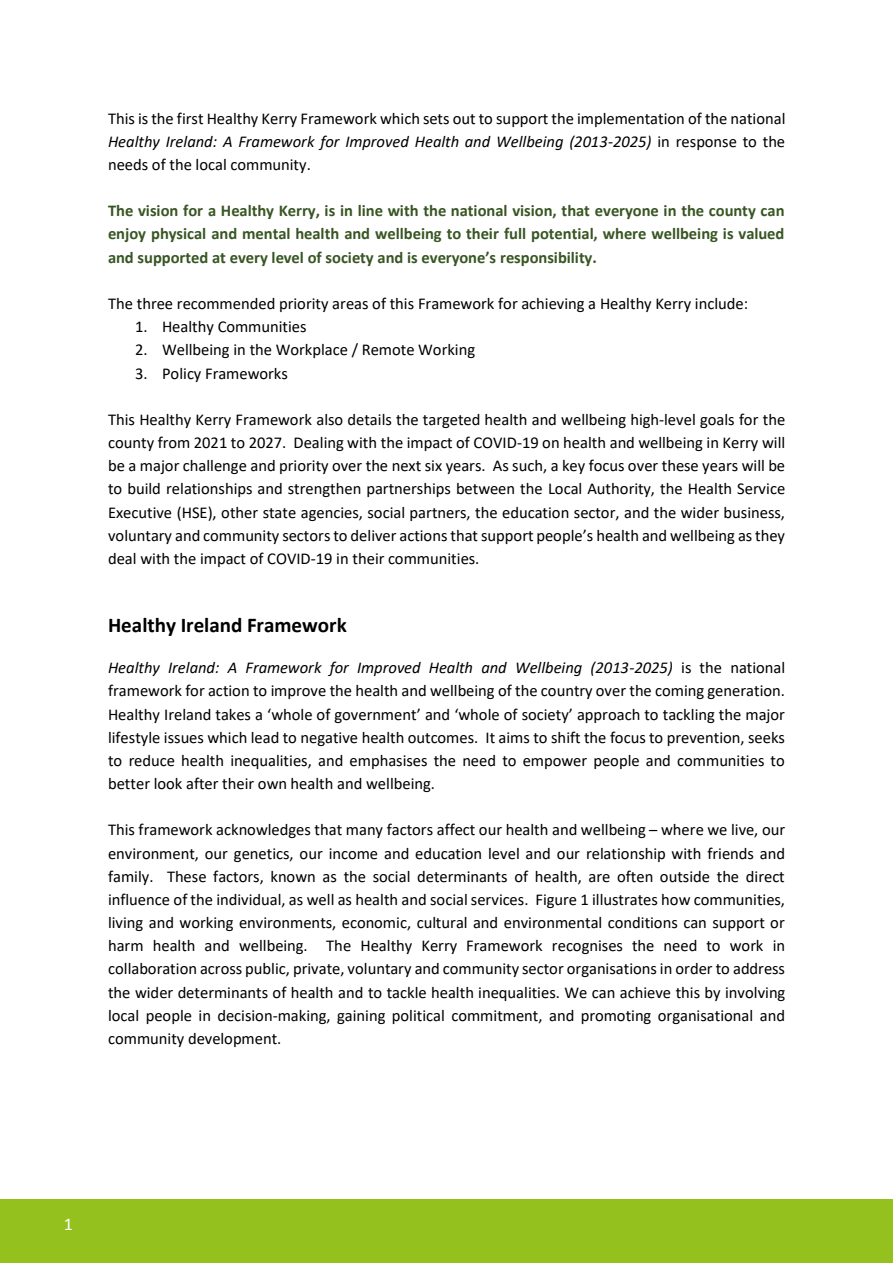
<style>
.page{position:relative;width:893px;height:1263px;background:#fff}
.page>*{position:absolute;margin:0;border:0;box-sizing:border-box;transform-origin:0 0}
.t1{font:700 21px "Calibri";color:#000}
.t2{font:18px "Calibri";color:#fff}
.t3{font:16.5px/23.1px "Calibri";color:#000;text-align:justify}
.t4{font:700 16.5px/23.1px "Calibri";letter-spacing:-.005em;color:#385623;text-align:justify}
.s1{font-style:italic}
</style>
<div class="page">
<div style="left:0;top:1199px;width:893px;height:64px;background:#95c11f"></div>
<p class="t3" style="left:108px;top:106px;width:679px">This is the first Healthy Kerry Framework which sets out to support the implementation of the national <span class="s1">Healthy Ireland: A Framework for Improved Health and Wellbeing (2013-2025)</span> in response to the needs of the local community.</p>
<p class="t4" style="left:108px;top:199px;width:678px">The vision for a Healthy Kerry, is in line with the national vision, that everyone in the county can enjoy physical and mental health and wellbeing to their full potential, where wellbeing is valued and supported at every level of society and is everyone’s responsibility.</p>
<p class="t3" style="left:108px;top:291px;width:642px">The three recommended priority areas of this Framework for achieving a Healthy Kerry include:</p>
<p class="t3" style="left:135px;top:315px;width:173px">1. Healthy Communities</p>
<p class="t3" style="left:135px;top:338px;width:342px">2. Wellbeing in the Workplace / Remote Working</p>
<p class="t3" style="left:135px;top:361px;width:154px">3. Policy Frameworks</p>
<p class="t3" style="left:108px;top:407px;width:679px">This Healthy Kerry Framework also details the targeted health and wellbeing high-level goals for the county from 2021 to 2027. Dealing with the impact of COVID-19 on health and wellbeing in Kerry will be a major challenge and priority over the next six years. As such, a key focus over these years will be to build relationships and strengthen partnerships between the Local Authority, the Health Service Executive (HSE), other state agencies, social partners, the education sector, and the wider business, voluntary and community sectors to deliver actions that support people’s health and wellbeing as they deal with the impact of COVID-19 in their communities.</p>
<p class="t1" style="left:108px;top:610px;width:240px">Healthy Ireland Framework</p>
<p class="t3" style="left:108px;top:656px;width:679px"><span class="s1">Healthy Ireland: A Framework for Improved Health and Wellbeing (2013-2025)</span> is the national framework for action to improve the health and wellbeing of the country over the coming generation.<br>Healthy Ireland takes a ‘whole of government’ and ‘whole of society’ approach to tackling the major lifestyle issues which lead to negative health outcomes. It aims to shift the focus to prevention, seeks to reduce health inequalities, and emphasises the need to empower people and communities to better look after their own health and wellbeing.</p>
<p class="t3" style="left:108px;top:818px;width:679px">This framework acknowledges that many factors affect our health and wellbeing – where we live, our environment, our genetics, our income and education level and our relationship with friends and family. These factors, known as the social determinants of health, are often outside the direct influence of the individual, as well as health and social services. Figure 1 illustrates how communities, living and working environments, economic, cultural and environmental conditions can support or harm health and wellbeing. The Healthy Kerry Framework recognises the need to work in collaboration across public, private, voluntary and community sector organisations in order to address the wider determinants of health and to tackle health inequalities. We can achieve this by involving local people in decision-making, gaining political commitment, and promoting organisational and community development.</p>
<p class="t2" style="left:64px;top:1213px;width:11px">1</p>
</div>
